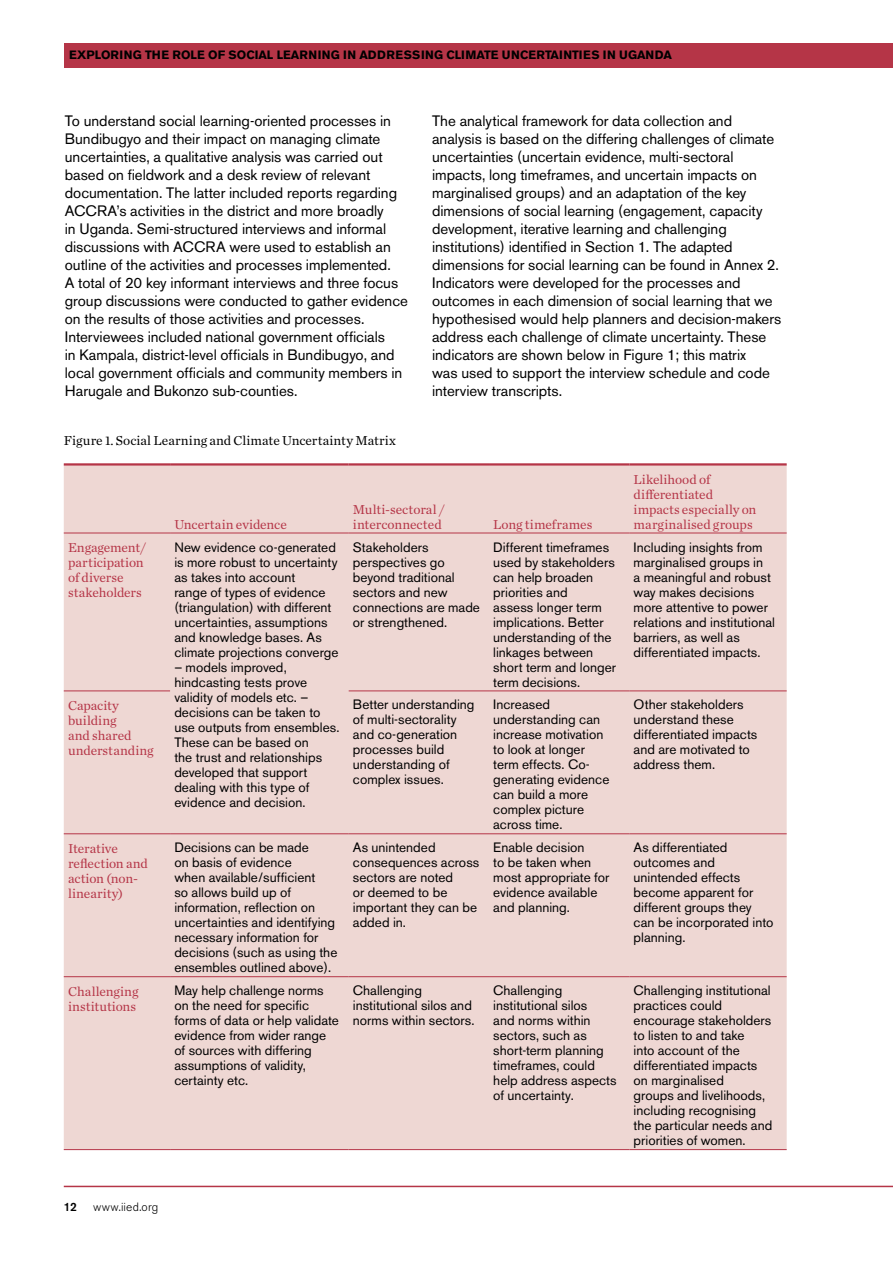
<style>
.page{position:relative;width:893px;height:1263px;background:#fff}
.page>*{position:absolute;margin:0;border:0;box-sizing:border-box;transform-origin:0 0}
.t1{font:15px/18px "Akzidenz Grotesk BE";color:#000}
.t2{font:13.5px/15px "Akzidenz Grotesk BE";letter-spacing:.005em;color:#000}
.t3{font:13.5px/15px "Chronicle Text G1";color:#b53547}
.t4{font:13.5px "Chronicle Text G1";letter-spacing:.005em;color:#000}
.t5{font:700 12px "Akzidenz Grotesk BE";color:#000}
.t6{font:300 12px "Akzidenz Grotesk BE";letter-spacing:.015em;color:#000}
.t7{font:500 12px "Akzidenz Grotesk BE";color:#000}
</style>
<div class="page">
<div style="left:65px;top:43px;width:828px;height:24px;background:#b53547"></div>
<hr style="left:64px;top:1186px;width:829px;height:1px;background:#b53547">
<div style="left:64px;top:466px;width:723px;height:683px;background:#eed7d3"></div>
<hr style="left:64px;top:690px;width:106px;height:1px;background:#b53547">
<hr style="left:349px;top:690px;width:140px;height:1px;background:#b53547">
<hr style="left:489px;top:690px;width:140px;height:1px;background:#b53547">
<hr style="left:629px;top:690px;width:158px;height:1px;background:#b53547">
<hr style="left:349px;top:833px;width:140px;height:1px;background:#b53547">
<hr style="left:489px;top:833px;width:140px;height:1px;background:#b53547">
<hr style="left:629px;top:833px;width:158px;height:1px;background:#b53547">
<hr style="left:170px;top:976px;width:179px;height:1px;background:#b53547">
<hr style="left:349px;top:976px;width:140px;height:1px;background:#b53547">
<hr style="left:489px;top:976px;width:140px;height:1px;background:#b53547">
<hr style="left:629px;top:976px;width:158px;height:1px;background:#b53547">
<hr style="left:170px;top:1149px;width:179px;height:1px;background:#b53547">
<hr style="left:349px;top:1149px;width:140px;height:1px;background:#b53547">
<hr style="left:489px;top:1149px;width:140px;height:1px;background:#b53547">
<hr style="left:629px;top:1149px;width:158px;height:1px;background:#b53547">
<hr style="left:64px;top:463px;width:106px;height:3px;background:#b53547">
<hr style="left:349px;top:463px;width:140px;height:3px;background:#b53547">
<hr style="left:489px;top:463px;width:140px;height:3px;background:#b53547">
<hr style="left:629px;top:463px;width:158px;height:3px;background:#b53547">
<hr style="left:349px;top:533px;width:140px;height:1px;background:#b53547">
<hr style="left:489px;top:533px;width:140px;height:1px;background:#b53547">
<hr style="left:629px;top:533px;width:158px;height:1px;background:#b53547">
<hr style="left:170px;top:463px;width:179px;height:3px;background:#b53547">
<hr style="left:64px;top:533px;width:106px;height:1px;background:#b53547">
<hr style="left:64px;top:976px;width:106px;height:1px;background:#b53547">
<hr style="left:64px;top:833px;width:106px;height:1px;background:#b53547">
<hr style="left:64px;top:1149px;width:106px;height:1px;background:#b53547">
<hr style="left:170px;top:533px;width:179px;height:1px;background:#b53547">
<hr style="left:170px;top:833px;width:179px;height:1px;background:#b53547">
<p class="t5" style="left:69px;top:48px;width:604px">EXPLORING THE ROLE OF SOCIAL LEARNING IN ADDRESSING CLIMATE UNCERTAINTIES IN UGANDA</p>
<p class="t1" style="left:65px;top:112px;width:345px">To understand social learning-oriented processes in Bundibugyo and their impact on managing climate uncertainties, a qualitative analysis was carried out based on fieldwork and a desk review of relevant documentation. The latter included reports regarding ACCRA’s activities in the district and more broadly<br>in Uganda. Semi-structured interviews and informal discussions with ACCRA were used to establish an outline of the activities and processes implemented.<br>A total of 20 key informant interviews and three focus group discussions were conducted to gather evidence on the results of those activities and processes.<br>Interviewees included national government officials<br>in Kampala, district-level officials in Bundibugyo, and local government officials and community members in Harugale and Bukonzo sub-counties.</p>
<p class="t1" style="left:432px;top:112px;width:351px">The analytical framework for data collection and analysis is based on the differing challenges of climate uncertainties (uncertain evidence, multi-sectoral impacts, long timeframes, and uncertain impacts on marginalised groups) and an adaptation of the key dimensions of social learning (engagement, capacity development, iterative learning and challenging institutions) identified in Section 1. The adapted dimensions for social learning can be found in Annex 2.<br>Indicators were developed for the processes and outcomes in each dimension of social learning that we hypothesised would help planners and decision-makers address each challenge of climate uncertainty. These indicators are shown below in Figure 1; this matrix<br>was used to support the interview schedule and code interview transcripts.</p>
<p class="t4" style="left:64px;top:430px;width:334px">Figure 1. Social Learning and Climate Uncertainty Matrix</p>
<p class="t3" style="left:174px;top:516px;width:114px">Uncertain evidence</p>
<p class="t3" style="left:353px;top:501px;width:93px">Multi-sectoral / interconnected</p>
<p class="t3" style="left:493px;top:516px;width:101px">Long timeframes</p>
<p class="t3" style="left:634px;top:471px;width:124px">Likelihood of differentiated impacts especially on marginalised groups</p>
<p class="t2" style="left:353px;top:539px;width:129px">Stakeholders perspectives go beyond traditional sectors and new connections are made or strengthened.</p>
<p class="t2" style="left:493px;top:539px;width:124px">Different timeframes used by stakeholders can help broaden priorities and<br>assess longer term implications. Better understanding of the linkages between short term and longer term decisions.</p>
<p class="t2" style="left:634px;top:539px;width:143px">Including insights from marginalised groups in<br>a meaningful and robust way makes decisions more attentive to power relations and institutional barriers, as well as differentiated impacts.</p>
<p class="t3" style="left:68px;top:539px;width:79px">Engagement/ participation of diverse stakeholders</p>
<p class="t2" style="left:174px;top:539px;width:166px">N ew evidence co-generated is more robust to uncertainty as takes into account<br>range of types of evidence (triangulation) with different uncertainties, assumptions and knowledge bases. As climate projections converge</p>
<p class="t2" style="left:174px;top:659px;width:167px">– models improved, hindcasting tests prove validity of models etc. – decisions can be taken to use outputs from ensembles.<br>These can be based on<br>the trust and relationships developed that support dealing with this type of evidence and decision.</p>
<p class="t3" style="left:68px;top:697px;width:87px">Capacity building<br>and shared understanding</p>
<p class="t2" style="left:353px;top:697px;width:123px">Better understanding of multi-sectorality and co-generation processes build understanding of complex issues.</p>
<p class="t2" style="left:493px;top:697px;width:118px">Increased understanding can increase motivation to look at longer term effects. Co&shy;generating evidence can build a more complex picture across time.</p>
<p class="t2" style="left:634px;top:697px;width:125px">Other stakeholders understand these differentiated impacts and are motivated to address them.</p>
<p class="t3" style="left:68px;top:840px;width:81px">Iterative reflection and action (non&shy;linearity)</p>
<p class="t2" style="left:174px;top:840px;width:165px">Decisions can be made<br>on basis of evidence<br>when available/sufficient<br>so allows build up of information, reflection on uncertainties and identifying necessary information for decisions (such as using the ensembles outlined above).</p>
<p class="t2" style="left:353px;top:840px;width:128px">As unintended consequences across sectors are noted<br>or deemed to be important they can be added in.</p>
<p class="t2" style="left:493px;top:840px;width:118px">Enable decision<br>to be taken when most appropriate for evidence available and planning.</p>
<p class="t2" style="left:634px;top:840px;width:141px">As differentiated outcomes and unintended effects become apparent for different groups they can be incorporated into planning.</p>
<p class="t3" style="left:68px;top:983px;width:72px">Challenging institutions</p>
<p class="t2" style="left:174px;top:983px;width:166px">May help challenge norms on the need for specific forms of data or help validate evidence from wider range of sources with differing assumptions of validity, certainty etc.</p>
<p class="t2" style="left:353px;top:983px;width:123px">Challenging institutional silos and norms within sectors.</p>
<p class="t2" style="left:493px;top:983px;width:125px">Challenging institutional silos<br>and norms within sectors, such as short-term planning timeframes, could help address aspects of uncertainty.</p>
<p class="t2" style="left:634px;top:983px;width:140px">Challenging institutional practices could encourage stakeholders to listen to and take<br>into account of the differentiated impacts on marginalised<br>groups and livelihoods, including recognising the particular needs and priorities of women.</p>
<p class="t7" style="left:64px;top:1199px;width:15px">12</p>
<p class="t6" style="left:93px;top:1200px;width:67px">www.iied.org</p>
</div>
